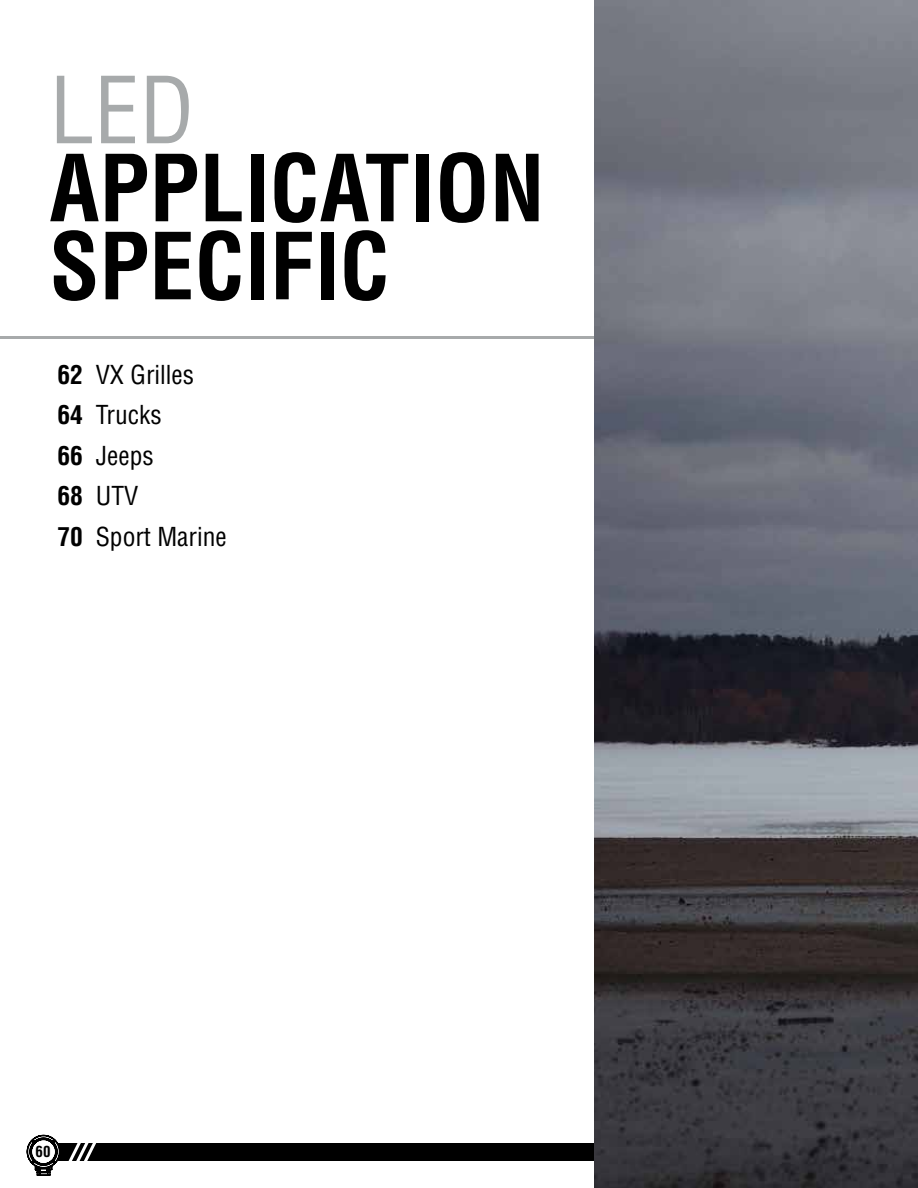
<style>
.page{position:relative;width:918px;height:1188px;background:#fff}
.page>*{position:absolute;margin:0;border:0;box-sizing:border-box;transform-origin:0 0}
.t1{font:700 condensed 90px/78px "Helvetica";color:#000}
.t2{font:condensed 90px "Helvetica";color:#a7aaab}
.t3{font:condensed 25.5px/40.5px "Helvetica";color:#000}
.t4{font:700 condensed 15px "Helvetica";color:#000}
.s1{font-weight:700}
</style>
<div class="page">
<div style="left:30px;top:1143px;width:888px;height:18px;background:#000"></div>
<svg style="left:27px;top:1134px;width:32px;height:42px"></svg>
<div style="left:36px;top:1146px;width:15px;height:11px;background:#fff"></div>
<svg style="left:68px;top:1143px;width:29px;height:18px"></svg>
<hr style="left:0;top:336px;width:594px;height:3px;background:#a7aaab">
<img style="left:594px;top:0;width:324px;height:1188px">
<h1 class="t2" style="left:49px;top:54px;width:146px">LED</h1>
<h1 class="t1" style="left:49px;top:149px;width:497px">APPLICATION<br>SPECIFIC</h1>
<p class="t3" style="left:58px;top:354px;width:171px"><span class="s1">62</span> VX Grilles<br><span class="s1">64</span> Trucks<br><span class="s1">66</span> Jeeps<br><span class="s1">68</span> UTV<br><span class="s1">70</span> Sport Marine</p>
<p class="t4" style="left:36px;top:1142px;width:16px">60</p>
</div>
